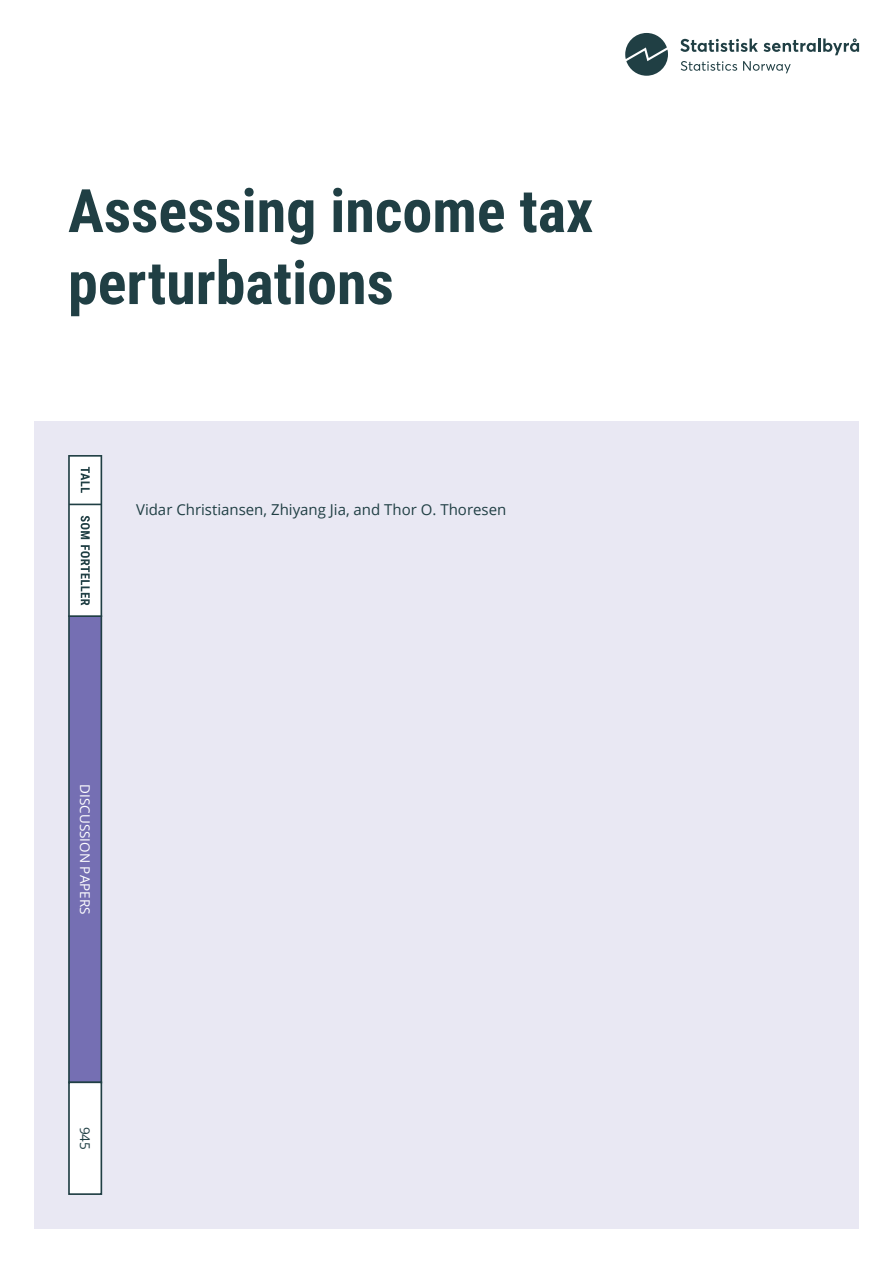
<style>
.page{position:relative;width:893px;height:1263px;background:#fff}
.page>*{position:absolute;margin:0;border:0;box-sizing:border-box;transform-origin:0 0}
.Kort_tittel_40_pt{font:700 60px/72px "Roboto Condensed";color:#203f44}
.Forfatter_e{font:15px "Open Sans";color:#203f44}
.t1{font:13.5px "Open Sans";color:#fff}
.t2{font:13.5px "Open Sans";color:#203f44}
</style>
<div class="page">
<div style="left:34px;top:421px;width:825px;height:808px;background:#e9e8f3"></div>
<svg style="left:680px;top:39px;width:78px;height:13px"></svg>
<svg style="left:764px;top:38px;width:95px;height:17px"></svg>
<svg style="left:681px;top:61px;width:56px;height:10px"></svg>
<svg style="left:743px;top:61px;width:48px;height:12px"></svg>
<svg style="left:625px;top:33px;width:43px;height:43px"></svg>
<div style="left:68px;top:615px;width:34px;height:468px;background:#756fb3;border:2px solid #203f44"></div>
<div style="left:68px;top:1081px;width:34px;height:114px;background:#fff;border:2px solid #203f44"></div>
<svg style="left:68px;top:455px;width:34px;height:162px;background:#d1d7d8"></svg>
<p class="Kort_tittel_40_pt" style="left:68px;top:172px;width:527px">Assessing income tax perturbations</p>
<p class="Forfatter_e" style="left:136px;top:499px;width:372px">Vidar Christiansen, Zhiyang Jia, and Thor O. Thoresen</p>
<p class="t1" style="left:94px;top:784px;width:132px;rotate:90deg">DISCUSSION PAPERS</p>
<p class="t2" style="left:94px;top:1127px;width:25px;rotate:90deg">945</p>
</div>
